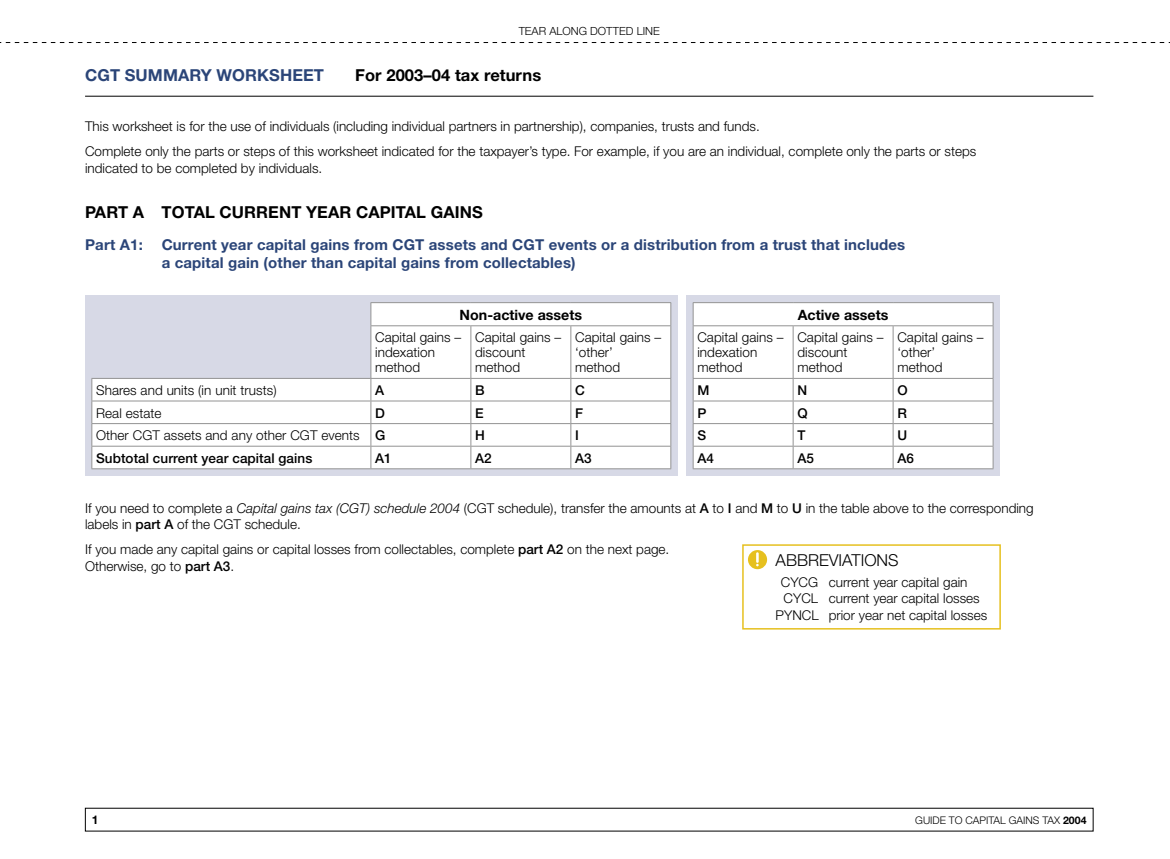
<style>
.page{position:relative;width:1170px;height:859px;background:#fff}
.page>*{position:absolute;margin:0;border:0;box-sizing:border-box;transform-origin:0 0}
.t1{font:700 16.5px "Helvetica Neue";letter-spacing:.005em;color:#000}
.t2{font:700 16.5px "Helvetica Neue";letter-spacing:.005em;color:#2b4578}
.t3{font:300 16.5px "Helvetica Neue";color:#000}
.t4{font:700 15px/18px "Helvetica Neue";letter-spacing:.01em;color:#2b4578}
.t5{font:700 14.25px "Helvetica Neue";color:#000}
.t6{font:300 13.5px/15px "Helvetica Neue";color:#000}
.t7{font:500 13.5px "Helvetica Neue";letter-spacing:.005em;color:#000}
.t8{font:700 12px "Helvetica Neue";color:#000}
.t9{font:300 11.25px "Helvetica Neue";color:#000}
.t10{font:300 10.5px "Helvetica Neue";color:#000}
.s1{font-weight:500}
.s2{font-style:italic}
.s3{font-weight:700}
</style>
<div class="page">
<svg style="left:0;top:42px;width:1169px;height:1px"></svg>
<hr style="left:85px;top:96px;width:1008px;height:1px;background:#000">
<div style="left:85px;top:296px;width:592px;height:180px;background:#d7d9e6"></div>
<svg style="left:92px;top:303px;width:578px;height:165px;fill:#fff"></svg>
<hr style="left:370px;top:302px;width:101px;height:1px;background:#939393">
<svg style="left:370px;top:303px;width:1px;height:22px"></svg>
<hr style="left:471px;top:302px;width:100px;height:1px;background:#939393">
<hr style="left:571px;top:302px;width:100px;height:1px;background:#939393">
<svg style="left:670px;top:303px;width:1px;height:22px"></svg>
<hr style="left:370px;top:325px;width:101px;height:1px;background:#939393">
<hr style="left:370px;top:326px;width:1px;height:52px;background:#939393">
<hr style="left:471px;top:325px;width:100px;height:1px;background:#939393">
<hr style="left:470px;top:326px;width:1px;height:52px;background:#939393">
<hr style="left:571px;top:325px;width:100px;height:1px;background:#939393">
<hr style="left:570px;top:326px;width:1px;height:52px;background:#939393">
<hr style="left:670px;top:326px;width:1px;height:52px;background:#939393">
<hr style="left:91px;top:378px;width:280px;height:1px;background:#939393">
<hr style="left:371px;top:378px;width:100px;height:1px;background:#939393">
<hr style="left:471px;top:378px;width:100px;height:1px;background:#939393">
<hr style="left:571px;top:378px;width:100px;height:1px;background:#939393">
<hr style="left:91px;top:401px;width:280px;height:1px;background:#939393">
<hr style="left:371px;top:401px;width:100px;height:1px;background:#939393">
<hr style="left:471px;top:401px;width:100px;height:1px;background:#939393">
<hr style="left:571px;top:401px;width:100px;height:1px;background:#939393">
<hr style="left:91px;top:423px;width:280px;height:1px;background:#939393">
<hr style="left:371px;top:423px;width:100px;height:1px;background:#939393">
<hr style="left:471px;top:423px;width:100px;height:1px;background:#939393">
<hr style="left:571px;top:423px;width:100px;height:1px;background:#939393">
<hr style="left:91px;top:446px;width:280px;height:1px;background:#939393">
<svg style="left:91px;top:379px;width:1px;height:89px"></svg>
<hr style="left:371px;top:446px;width:100px;height:1px;background:#939393">
<svg style="left:370px;top:379px;width:1px;height:89px"></svg>
<hr style="left:471px;top:446px;width:100px;height:1px;background:#939393">
<svg style="left:470px;top:379px;width:1px;height:89px"></svg>
<hr style="left:571px;top:446px;width:100px;height:1px;background:#939393">
<svg style="left:570px;top:379px;width:1px;height:89px"></svg>
<svg style="left:670px;top:379px;width:1px;height:89px"></svg>
<hr style="left:91px;top:468px;width:280px;height:1px;background:#939393">
<hr style="left:371px;top:468px;width:100px;height:1px;background:#939393">
<hr style="left:471px;top:468px;width:100px;height:1px;background:#939393">
<hr style="left:571px;top:468px;width:100px;height:1px;background:#939393">
<div style="left:686px;top:296px;width:314px;height:180px;background:#d7d9e6"></div>
<svg style="left:693px;top:303px;width:299px;height:165px;background:#f7f7f7"></svg>
<hr style="left:692px;top:302px;width:101px;height:1px;background:#939393">
<svg style="left:692px;top:303px;width:1px;height:22px"></svg>
<hr style="left:793px;top:302px;width:100px;height:1px;background:#939393">
<hr style="left:893px;top:302px;width:100px;height:1px;background:#939393">
<svg style="left:992px;top:303px;width:1px;height:22px"></svg>
<hr style="left:692px;top:325px;width:101px;height:1px;background:#939393">
<hr style="left:692px;top:326px;width:1px;height:52px;background:#939393">
<hr style="left:793px;top:325px;width:100px;height:1px;background:#939393">
<hr style="left:792px;top:326px;width:1px;height:52px;background:#939393">
<hr style="left:893px;top:325px;width:100px;height:1px;background:#939393">
<hr style="left:892px;top:326px;width:1px;height:52px;background:#939393">
<hr style="left:992px;top:326px;width:1px;height:52px;background:#939393">
<hr style="left:692px;top:378px;width:101px;height:1px;background:#939393">
<hr style="left:793px;top:378px;width:100px;height:1px;background:#939393">
<hr style="left:893px;top:378px;width:100px;height:1px;background:#939393">
<hr style="left:692px;top:401px;width:101px;height:1px;background:#939393">
<hr style="left:793px;top:401px;width:100px;height:1px;background:#939393">
<hr style="left:893px;top:401px;width:100px;height:1px;background:#939393">
<hr style="left:692px;top:423px;width:101px;height:1px;background:#939393">
<hr style="left:793px;top:423px;width:100px;height:1px;background:#939393">
<hr style="left:893px;top:423px;width:100px;height:1px;background:#939393">
<hr style="left:692px;top:446px;width:101px;height:1px;background:#939393">
<svg style="left:692px;top:379px;width:1px;height:89px"></svg>
<hr style="left:793px;top:446px;width:100px;height:1px;background:#939393">
<svg style="left:792px;top:379px;width:1px;height:89px"></svg>
<hr style="left:893px;top:446px;width:100px;height:1px;background:#939393">
<svg style="left:892px;top:379px;width:1px;height:89px"></svg>
<svg style="left:992px;top:379px;width:1px;height:89px"></svg>
<hr style="left:692px;top:468px;width:101px;height:1px;background:#939393">
<hr style="left:793px;top:468px;width:100px;height:1px;background:#939393">
<hr style="left:893px;top:468px;width:100px;height:1px;background:#939393">
<svg style="left:748px;top:550px;width:19px;height:19px"></svg>
<div style="left:742px;top:544px;width:258px;height:86px;border:2px solid #e6c01f"></div>
<p class="t9" style="left:518px;top:25px;width:143px">TEAR ALONG DOTTED LINE</p>
<p class="t2" style="left:85px;top:65px;width:240px">CGT SUMMARY WORKSHEET</p>
<p class="t1" style="left:355px;top:65px;width:187px">For 2003–04 tax returns</p>
<p class="t6" style="left:85px;top:114px;width:892px;line-height:25px">This worksheet is for the use of individuals (including individual partners in partnership), companies, trusts and funds.<br>Complete only the parts or steps of this worksheet indicated for the taxpayer’s type. For example, if you are an individual, complete only the parts or steps</p>
<p class="t6" style="left:85px;top:160px;width:239px">indicated to be completed by individuals.</p>
<p class="t1" style="left:85px;top:202px;width:399px">PART A TOTAL CURRENT YEAR CAPITAL GAINS</p>
<p class="t4" style="left:85px;top:236px;width:59px">Part A1:</p>
<p class="t4" style="left:162px;top:236px;width:745px">Current year capital gains from CGT assets and CGT events or a distribution from a trust that includes a capital gain (other than capital gains from collectables)</p>
<p class="t5" style="left:459px;top:306px;width:124px">Non-active assets</p>
<p class="t6" style="left:375px;top:330px;width:88px">Capital gains – indexation method</p>
<p class="t6" style="left:475px;top:330px;width:88px">Capital gains – discount method</p>
<p class="t6" style="left:575px;top:330px;width:88px">Capital gains – ‘other’ method</p>
<p class="t6" style="left:96px;top:382px;width:182px">Shares and units (in unit trusts)</p>
<p class="t7" style="left:375px;top:382px;width:11px">A</p>
<p class="t7" style="left:475px;top:382px;width:11px">B</p>
<p class="t7" style="left:575px;top:382px;width:11px">C</p>
<p class="t6" style="left:96px;top:405px;width:67px">Real estate</p>
<p class="t7" style="left:375px;top:405px;width:11px">D</p>
<p class="t7" style="left:475px;top:405px;width:10px">E</p>
<p class="t7" style="left:575px;top:405px;width:10px">F</p>
<p class="t6" style="left:96px;top:428px;width:291px">Other CGT assets and any other CGT events <span class="s1">G</span></p>
<p class="t7" style="left:475px;top:427px;width:11px">H</p>
<p class="t7" style="left:575px;top:427px;width:5px">I</p>
<p class="t7" style="left:96px;top:450px;width:218px">Subtotal current year capital gains</p>
<p class="t7" style="left:375px;top:450px;width:18px">A1</p>
<p class="t7" style="left:475px;top:450px;width:18px">A2</p>
<p class="t7" style="left:575px;top:450px;width:18px">A3</p>
<p class="t6" style="left:85px;top:499px;width:950px;line-height:16.5px">If you need to complete a <span class="s2">Capital gains tax (CGT) schedule 2004</span> (CGT schedule), transfer the amounts at <span class="s1">A</span> to <span class="s1">I</span> and <span class="s1">M</span> to <span class="s1">U</span> in the table above to the corresponding labels in <span class="s1">part A</span> of the CGT schedule.</p>
<p class="t6" style="left:85px;top:541px;width:585px;line-height:16.5px">If you made any capital gains or capital losses from collectables, complete <span class="s1">part A2</span> on the next page.<br>Otherwise, go to <span class="s1">part A3</span>.</p>
<p class="t5" style="left:797px;top:306px;width:92px">Active assets</p>
<p class="t6" style="left:697px;top:330px;width:88px">Capital gains – indexation method</p>
<p class="t6" style="left:797px;top:330px;width:88px">Capital gains – discount method</p>
<p class="t6" style="left:897px;top:330px;width:88px">Capital gains – ‘other’ method</p>
<p class="t7" style="left:697px;top:382px;width:14px">M</p>
<p class="t7" style="left:797px;top:382px;width:11px">N</p>
<p class="t7" style="left:897px;top:382px;width:12px">O</p>
<p class="t7" style="left:697px;top:405px;width:11px">P</p>
<p class="t7" style="left:797px;top:405px;width:12px">Q</p>
<p class="t7" style="left:897px;top:405px;width:11px">R</p>
<p class="t7" style="left:697px;top:427px;width:10px">S</p>
<p class="t7" style="left:797px;top:427px;width:10px">T</p>
<p class="t7" style="left:897px;top:427px;width:11px">U</p>
<p class="t7" style="left:697px;top:450px;width:18px">A4</p>
<p class="t7" style="left:797px;top:450px;width:18px">A5</p>
<p class="t7" style="left:897px;top:450px;width:18px">A6</p>
<p class="t3" style="left:775px;top:550px;width:124px">ABBREVIATIONS</p>
<p class="t6" style="left:780px;top:574px;width:188px">CYCG current year capital gain</p>
<p class="t6" style="left:783px;top:590px;width:197px">CYCL current year capital losses</p>
<p class="t6" style="left:775px;top:607px;width:213px">PYNCL prior year net capital losses</p>
<p class="t8" style="left:92px;top:812px;width:8px">1</p>
<p class="t10" style="left:915px;top:814px;width:173px">GUIDE TO CAPITAL GAINS TAX <span class="s3">2004</span></p>
</div>
